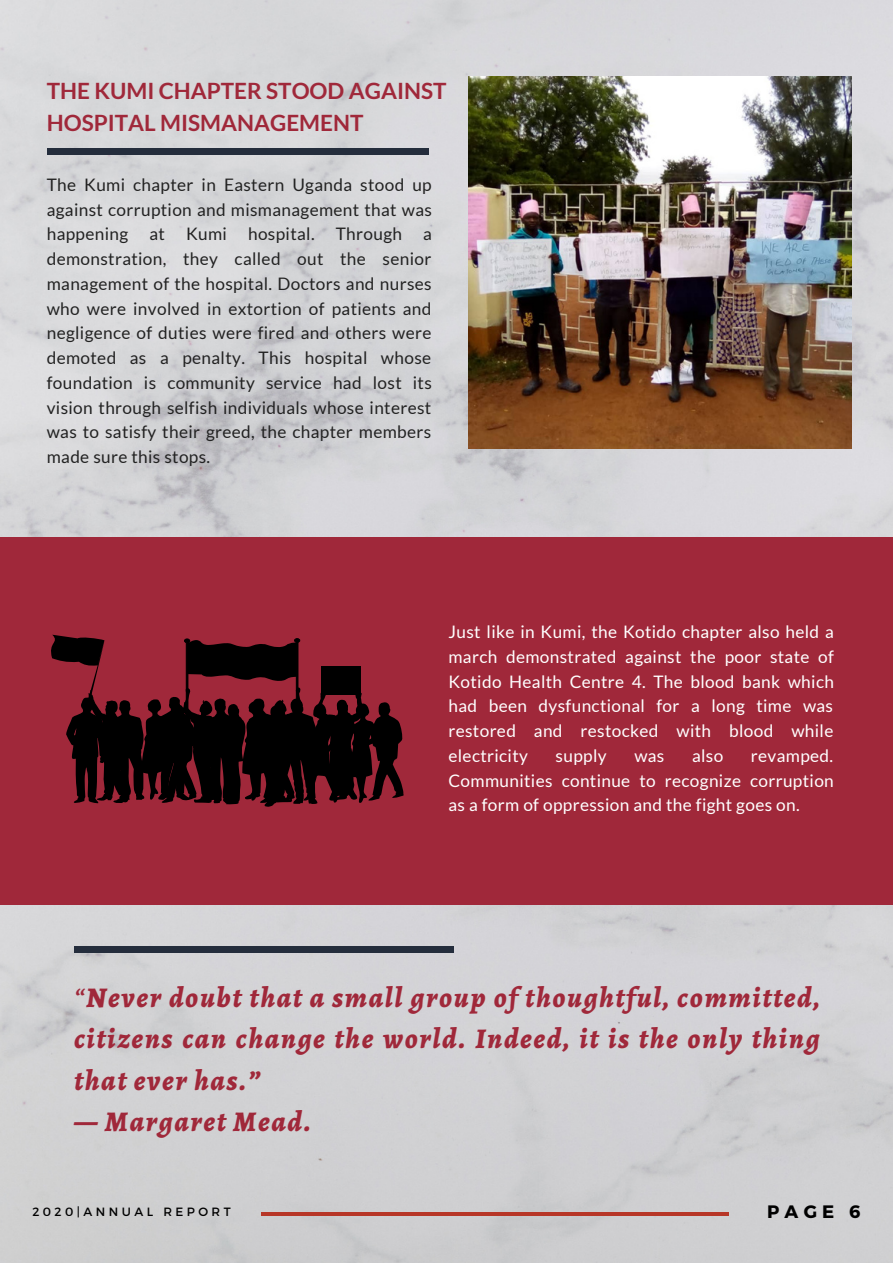
<style>
.page{position:relative;width:893px;height:1264px;background:#fff}
.page>*{position:absolute;margin:0;border:0;box-sizing:border-box;transform-origin:0 0}
.t1{font:italic 800 28.5px/41.5px "Alegreya";letter-spacing:.06em;color:#a0283a}
.t2{font:700 22.5px/31.5px "Lato";color:#a0283a}
.t3{font:700 18px "Montserrat";color:#000}
.t4{font:17.25px/24.8px "Lato";letter-spacing:.02em;color:#222;text-align:justify}
.t5{font:17.25px/24.8px "Lato";letter-spacing:.02em;color:#fff;text-align:justify}
.t6{font:12px "Montserrat";letter-spacing:.29em;color:#000}
.s1{font-weight:500}
</style>
<div class="page">
<img style="left:0;top:0;width:892px;height:1262px">
<div style="left:0;top:537px;width:892px;height:367px;background:#a0283a"></div>
<div style="left:47px;top:149px;width:381px;height:5px;background:#242d3c"></div>
<div style="left:74px;top:946px;width:379px;height:6px;background:#242d3c"></div>
<img style="left:468px;top:77px;width:383px;height:372px">
<svg style="left:51px;top:634px;width:352px;height:172px"></svg>
<div style="left:321px;top:666px;width:40px;height:29px;background:#000"></div>
<hr style="left:261px;top:1212px;width:468px;height:3px;background:#b73627">
<h2 class="t2" style="left:47px;top:75px;width:401px">THE KUMI CHAPTER STOOD AGAINST<br>HOSPITAL MISMANAGEMENT</h2>
<p class="t4" style="left:47px;top:172px;width:386px">The Kumi chapter in Eastern Uganda stood up against corruption and mismanagement that was happening at Kumi hospital. Through a demonstration, they called out the senior management of the hospital. Doctors and nurses who were involved in extortion of patients and negligence of duties were fired and others were demoted as a penalty. This hospital whose foundation is community service had lost its vision through selfish individuals whose interest was to satisfy their greed, the chapter members made sure this stops.</p>
<p class="t5" style="left:448px;top:619px;width:387px">Just like in Kumi, the Kotido chapter also held a march demonstrated against the poor state of Kotido Health Centre 4. The blood bank which had been dysfunctional for a long time was restored and restocked with blood while electricity</p>
<p class="t5" style="left:448px;top:742px;width:387px;text-indent:302px">revamped.<br>Communities continue to recognize corruption as a form of oppression and the fight goes on.</p>
<p class="t5" style="left:555px;top:742px;width:53px">supply</p>
<p class="t5" style="left:634px;top:742px;width:32px">was</p>
<p class="t5" style="left:692px;top:742px;width:33px">also</p>
<h1 class="t1" style="left:74px;top:976px;width:747px"><span class="s1">“</span>Never doubt that a small group of thoughtful, committed, citizens can change the world. Indeed, it is the only thing that ever has.”<br>― Margaret Mead.</h1>
<p class="t6" style="left:32px;top:1204px;width:200px">2020|ANNUAL REPORT</p>
<p class="t3" style="left:767px;top:1200px;width:95px">PAGE 6</p>
</div>
